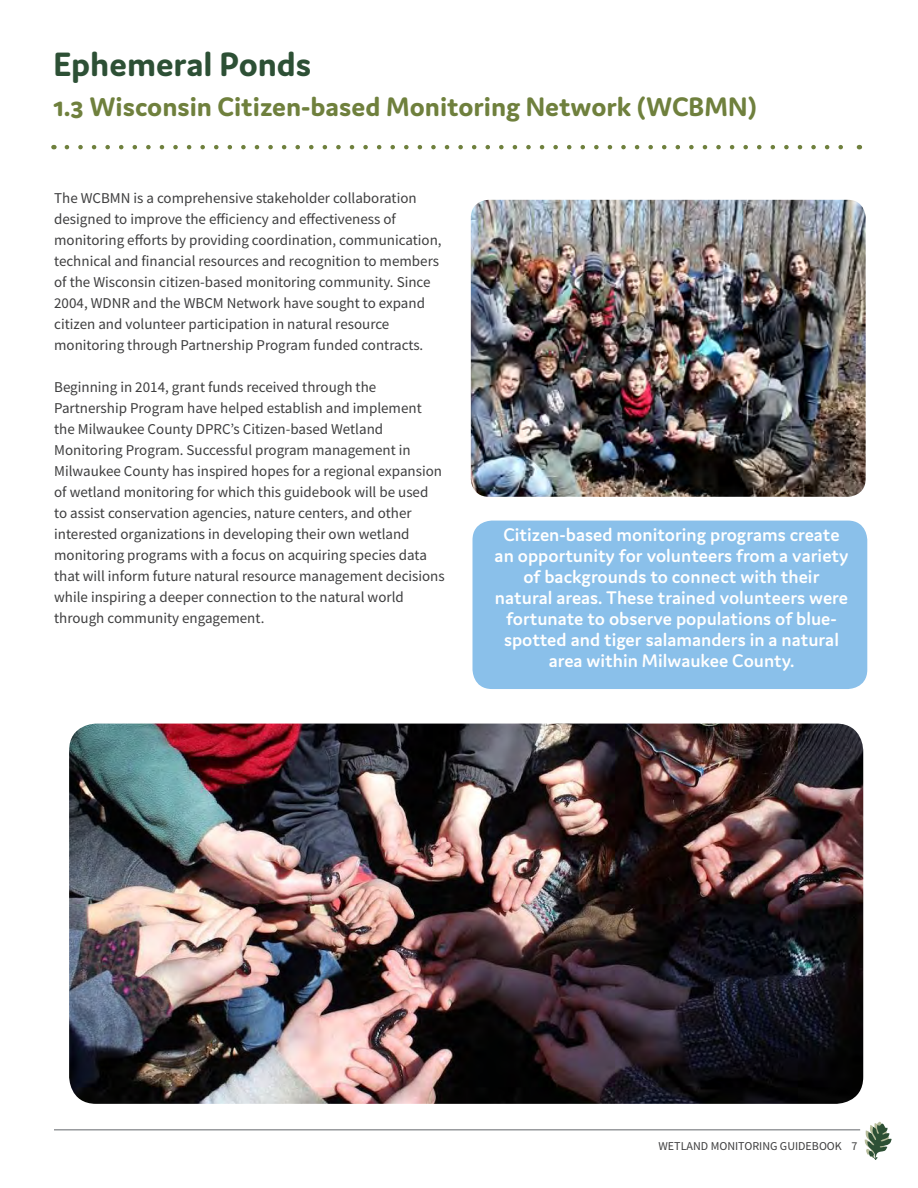
<style>
.page{position:relative;width:918px;height:1188px;background:#fff}
.page>*{position:absolute;margin:0;border:0;box-sizing:border-box;transform-origin:0 0}
.Page_header{font:700 36px "Domus";color:#2d5035}
.secondary_header{font:700 28.5px "Domus";color:#6f803d}
.Subheader{font:600 19.5px/21px "Domus";color:#fff;text-align:center}
.body{font:15px/21px "Source Sans Pro";color:#3e3e3f}
.t1{font:12px "Source Sans Pro";color:#3e3e3f}
</style>
<div class="page">
<hr style="left:54px;top:1129px;width:806px;height:2px;background:#97999c">
<svg style="left:865px;top:1122px;width:27px;height:38px"></svg>
<svg style="left:67px;top:145px;width:776px;height:4px"></svg>
<div style="left:472px;top:521px;width:395px;height:168px;background:#8ac0ea;border-radius:20px"></div>
<img style="left:471px;top:200px;width:395px;height:297px">
<img style="left:69px;top:724px;width:794px;height:380px">
<p class="Page_header" style="left:53px;top:44px;width:259px">Ephemeral Ponds</p>
<p class="secondary_header" style="left:53px;top:91px;width:705px">1.3 Wisconsin Citizen-based Monitoring Network (WCBMN)</p>
<p class="body" style="left:54px;top:188px;width:389px">The WCBMN is a comprehensive stakeholder collaboration designed to improve the efficiency and effectiveness of monitoring efforts by providing coordination, communication, technical and financial resources and recognition to members of the Wisconsin citizen-based monitoring community. Since 2004, WDNR and the WBCM Network have sought to expand citizen and volunteer participation in natural resource monitoring through Partnership Program funded contracts.</p>
<p class="body" style="left:54px;top:377px;width:392px">Beginning in 2014, grant funds received through the Partnership Program have helped establish and implement the Milwaukee County DPRC’s Citizen-based Wetland Monitoring Program. Successful program management in Milwaukee County has inspired hopes for a regional expansion of wetland monitoring for which this guidebook will be used to assist conservation agencies, nature centers, and other interested organizations in developing their own wetland monitoring programs with a focus on acquiring species data that will inform future natural resource management decisions while inspiring a deeper connection to the natural world through community engagement.</p>
<p class="Subheader" style="left:495px;top:524px;width:355px">Citizen-based monitoring programs create an opportunity for volunteers from a variety of backgrounds to connect with their natural areas. These trained volunteers were fortunate to observe populations of blue&shy;spotted and tiger salamanders in a natural area within Milwaukee County.</p>
<p class="t1" style="left:659px;top:1138px;width:200px">WETLAND MONITORING GUIDEBOOK 7</p>
</div>
